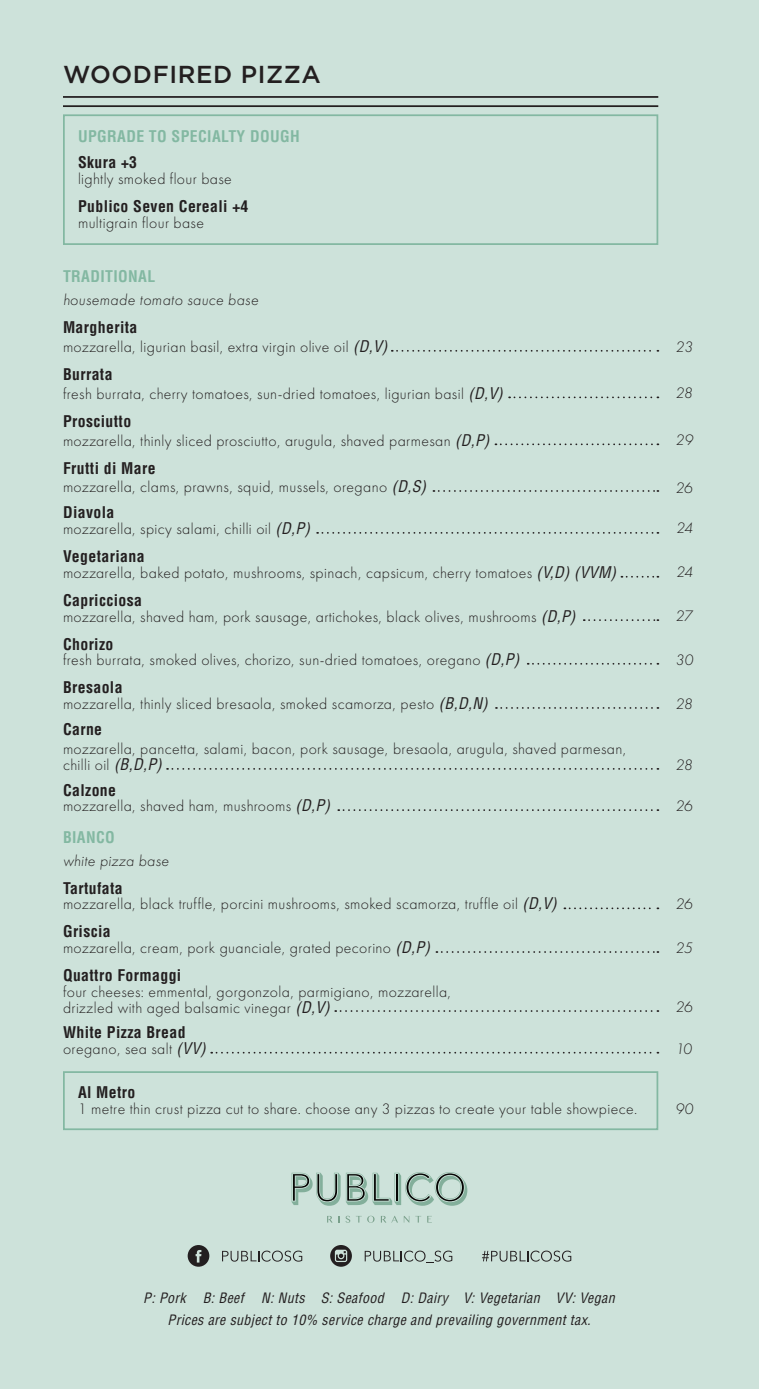
<style>
.page{position:relative;width:759px;height:1389px;background:#cde2da}
.page>*{position:absolute;margin:0;border:0;box-sizing:border-box;transform-origin:0 0}
.t1{font:500 24.5px "Gotham";letter-spacing:.025em;color:#231f20}
.t2{font:300 15.75px/15.8px "Futura New";letter-spacing:.025em;color:#231f20}
.t3{font:700 condensed 15.75px/15.8px "Helvetica LT Std";letter-spacing:.025em;color:#231f20}
.t4{font:italic 300 15.75px "Futura New";letter-spacing:.025em;color:#231f20}
.t5{font:700 condensed 15.75px "Helvetica LT Std";letter-spacing:.025em;color:#83b8a2}
.t6{font:italic condensed 14px "Helvetica LT Std";letter-spacing:.025em;color:#231f20}
.s1{font-family:"Helvetica LT Std";font-weight:700;font-stretch:condensed}
.s2{font-family:"Futura New";font-weight:300;font-stretch:normal}
.s3{font-family:"Helvetica LT Std";font-weight:400;font-style:italic;font-stretch:condensed}
.s4{font-weight:400;font-style:italic}
</style>
<div class="page">
<svg style="left:327px;top:1216px;width:13px;height:7px"></svg>
<svg style="left:346px;top:1216px;width:4px;height:7px"></svg>
<svg style="left:356px;top:1216px;width:19px;height:7px"></svg>
<svg style="left:381px;top:1216px;width:17px;height:7px"></svg>
<svg style="left:404px;top:1216px;width:5px;height:7px"></svg>
<svg style="left:415px;top:1216px;width:6px;height:7px"></svg>
<svg style="left:427px;top:1216px;width:5px;height:7px"></svg>
<svg style="left:292px;top:1172px;width:175px;height:34px"></svg>
<hr style="left:396px;top:1174px;width:2px;height:27px;background:#040503">
<svg style="left:330px;top:1245px;width:22px;height:22px"></svg>
<svg style="left:188px;top:1245px;width:21px;height:22px"></svg>
<svg style="left:222px;top:1251px;width:80px;height:11px"></svg>
<svg style="left:365px;top:1251px;width:87px;height:12px"></svg>
<svg style="left:482px;top:1251px;width:89px;height:11px"></svg>
<svg style="left:509px;top:397px;width:149px;height:1px"></svg>
<svg style="left:392px;top:350px;width:266px;height:2px"></svg>
<svg style="left:495px;top:443px;width:163px;height:2px"></svg>
<svg style="left:433px;top:490px;width:225px;height:2px"></svg>
<svg style="left:338px;top:809px;width:320px;height:2px"></svg>
<svg style="left:564px;top:907px;width:94px;height:2px"></svg>
<svg style="left:335px;top:1010px;width:323px;height:2px"></svg>
<svg style="left:211px;top:1052px;width:447px;height:2px"></svg>
<svg style="left:436px;top:951px;width:222px;height:2px"></svg>
<svg style="left:496px;top:707px;width:162px;height:2px"></svg>
<svg style="left:528px;top:663px;width:130px;height:2px"></svg>
<svg style="left:167px;top:768px;width:491px;height:2px"></svg>
<svg style="left:584px;top:619px;width:74px;height:2px"></svg>
<svg style="left:621px;top:576px;width:37px;height:2px"></svg>
<svg style="left:317px;top:532px;width:341px;height:2px"></svg>
<hr style="left:63px;top:96px;width:595px;height:2px;background:#231f20">
<hr style="left:63px;top:105px;width:595px;height:2px;background:#231f20">
<div style="left:63px;top:114px;width:595px;height:131px;border:2px solid #83b8a2"></div>
<div style="left:63px;top:1071px;width:595px;height:59px;border:2px solid #83b8a2"></div>
<p class="t1" style="left:63px;top:58px;width:259px">WOODFIRED PIZZA</p>
<p class="t5" style="left:78px;top:127px;width:223px">UPGRADE TO SPECIALTY DOUGH</p>
<p class="t2" style="left:78px;top:155px;width:155px"><span class="s1">Skura +3<br></span>lightly smoked flour base</p>
<p class="t3" style="left:78px;top:198px;width:172px">Publico Seven Cereali +4 <span class="s2">multigrain flour base</span></p>
<p class="t5" style="left:63px;top:266px;width:94px">TRADITIONAL</p>
<p class="t4" style="left:63px;top:291px;width:197px">housemade tomato sauce base</p>
<p class="t2" style="left:63px;top:318px;width:326px;line-height:18.9px"><span class="s1">Margherita<br></span>mozzarella, ligurian basil, extra virgin olive oil <span class="s3">(D,V)</span></p>
<p class="t2" style="left:63px;top:365px;width:441px;line-height:18.9px"><span class="s1">Burrata<br></span>fresh burrata, cherry tomatoes, sun-dried tomatoes, ligurian basil <span class="s3">(D,V)</span></p>
<p class="t2" style="left:63px;top:412px;width:428px;line-height:18.9px"><span class="s1">Prosciutto<br></span>mozzarella, thinly sliced prosciutto, arugula, shaved parmesan <span class="s3">(D,P)</span></p>
<p class="t2" style="left:63px;top:459px;width:365px;line-height:18.9px"><span class="s1">Frutti di Mare<br></span>mozzarella, clams, prawns, squid, mussels, oregano <span class="s3">(D,S)</span></p>
<p class="t2" style="left:63px;top:505px;width:248px"><span class="s1">Diavola<br></span>mozzarella, spicy salami, chilli oil <span class="s3">(D,P)</span></p>
<p class="t2" style="left:63px;top:549px;width:555px"><span class="s1">Vegetariana<br></span>mozzarella, baked potato, mushrooms, spinach, capsicum, cherry tomatoes <span class="s3">(V,D) (VVM)</span></p>
<p class="t2" style="left:63px;top:593px;width:514px"><span class="s1">Capricciosa<br></span>mozzarella, shaved ham, pork sausage, artichokes, black olives, mushrooms <span class="s3">(D,P)</span></p>
<p class="t2" style="left:63px;top:637px;width:458px"><span class="s1">Chorizo<br></span>fresh burrata, smoked olives, chorizo, sun-dried tomatoes, oregano <span class="s3">(D,P)</span></p>
<p class="t2" style="left:63px;top:680px;width:426px"><span class="s1">Bresaola<br></span>mozzarella, thinly sliced bresaola, smoked scamorza, pesto <span class="s3">(B,D,N)</span></p>
<p class="t2" style="left:63px;top:720px;width:565px;line-height:18.9px"><span class="s1">Carne<br></span>mozzarella, pancetta, salami, bacon, pork sausage, bresaola, arugula, shaved parmesan,</p>
<p class="t2" style="left:63px;top:757px;width:100px">chilli oil <span class="s3">(B,D,P)</span></p>
<p class="t2" style="left:63px;top:783px;width:268px"><span class="s1">Calzone<br></span>mozzarella, shaved ham, mushrooms <span class="s3">(D,P)</span></p>
<p class="t5" style="left:63px;top:827px;width:53px">BIANCO</p>
<p class="t4" style="left:63px;top:851px;width:107px">white pizza base</p>
<p class="t2" style="left:63px;top:881px;width:495px"><span class="s1">Tartufata<br></span>mozzarella, black truffle, porcini mushrooms, smoked scamorza, truffle oil <span class="s3">(D,V)</span></p>
<p class="t2" style="left:63px;top:924px;width:368px"><span class="s1">Griscia<br></span>mozzarella, cream, pork guanciale, grated pecorino <span class="s3">(D,P)</span></p>
<p class="t2" style="left:63px;top:968px;width:390px"><span class="s1">Quattro Formaggi<br></span>four cheeses: emmental, gorgonzola, parmigiano, mozzarella, drizzled with aged balsamic vinegar <span class="s3">(D,V)</span></p>
<p class="t3" style="left:63px;top:1025px;width:144px">White Pizza Bread <span class="s2">oregano, sea salt</span> <span class="s4">(VV)</span></p>
<p class="t2" style="left:78px;top:1085px;width:561px"><span class="s1">Al Metro<br></span>1 metre thin crust pizza cut to share. choose any 3 pizzas to create your table showpiece.</p>
<p class="t4" style="left:675px;top:337px;width:19px">23</p>
<p class="t4" style="left:675px;top:384px;width:18px">28</p>
<p class="t4" style="left:675px;top:430px;width:19px">29</p>
<p class="t4" style="left:675px;top:479px;width:19px">26</p>
<p class="t4" style="left:676px;top:519px;width:18px">24</p>
<p class="t4" style="left:676px;top:563px;width:18px">24</p>
<p class="t4" style="left:675px;top:607px;width:18px">27</p>
<p class="t4" style="left:675px;top:650px;width:19px">30</p>
<p class="t4" style="left:675px;top:695px;width:18px">28</p>
<p class="t4" style="left:675px;top:756px;width:18px">28</p>
<p class="t4" style="left:675px;top:797px;width:19px">26</p>
<p class="t4" style="left:675px;top:895px;width:19px">26</p>
<p class="t4" style="left:675px;top:939px;width:19px">25</p>
<p class="t4" style="left:675px;top:998px;width:19px">26</p>
<p class="t4" style="left:675px;top:1039px;width:18px">10</p>
<p class="t4" style="left:675px;top:1100px;width:19px">90</p>
<p class="t6" style="left:143px;top:1289px;width:44px">P: Pork</p>
<p class="t6" style="left:203px;top:1289px;width:42px">B: Beef</p>
<p class="t6" style="left:261px;top:1289px;width:45px">N: Nuts</p>
<p class="t6" style="left:321px;top:1289px;width:65px">S: Seafood</p>
<p class="t6" style="left:401px;top:1289px;width:49px">D: Dairy</p>
<p class="t6" style="left:463px;top:1289px;width:78px">V: Vegetarian</p>
<p class="t6" style="left:556px;top:1289px;width:61px">VV: Vegan</p>
<p class="t6" style="left:168px;top:1311px;width:425px">Prices are subject to 10% service charge and prevailing government tax.</p>
</div>
